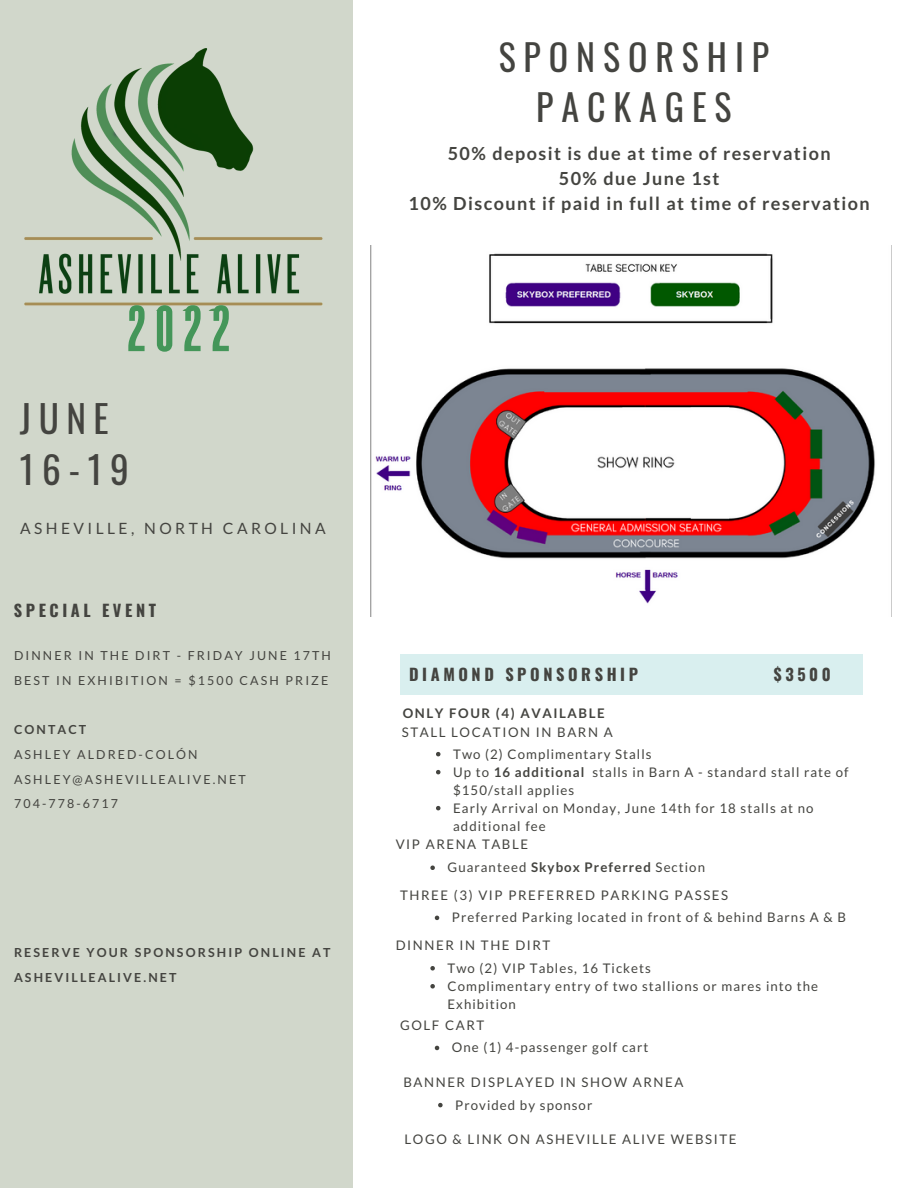
<style>
.page{position:relative;width:918px;height:1188px;background:#fff}
.page>*{position:absolute;margin:0;border:0;box-sizing:border-box;transform-origin:0 0}
.t1{font:700 56.7px "Poster Sans";color:#449659}
.t2{font:37.35px "Oswald";letter-spacing:.2em;color:#444440}
.t3{font:36px/49.5px "Oswald";letter-spacing:.22em;color:#444440;text-align:center}
.t4{font:700 18px "Lato";letter-spacing:.08em;color:#444440}
.t5{font:700 16.35px "Oswald";letter-spacing:.22em;color:#444440}
.t6{font:15.6px "Lato";letter-spacing:.22em;color:#444440}
.t7{font:13.2px/18px "Lato";letter-spacing:.08em;color:#444440}
.t8{font:13.2px "Lato";letter-spacing:.12em;color:#444440}
.t9{font:700 13.2px "Lato";letter-spacing:.12em;color:#444440}
.t10{font:12.45px "Lato";letter-spacing:.17em;color:#444440}
.t11{font:700 12.45px/24.8px "Lato";letter-spacing:.17em;color:#444440}
.s1{font-weight:700}
</style>
<div class="page">
<div style="left:0;top:0;width:352px;height:1188px;background:#d1d7cb"></div>
<div style="left:400px;top:655px;width:463px;height:39px;background:#d9efef"></div>
<img style="left:24px;top:48px;width:329px;height:262px">
<img style="left:371px;top:246px;width:521px;height:371px">
<svg style="left:430px;top:866px;width:5px;height:4px"></svg>
<svg style="left:436px;top:752px;width:4px;height:4px"></svg>
<svg style="left:436px;top:770px;width:4px;height:4px"></svg>
<svg style="left:436px;top:806px;width:4px;height:4px"></svg>
<svg style="left:435px;top:916px;width:4px;height:4px"></svg>
<svg style="left:430px;top:966px;width:5px;height:5px"></svg>
<svg style="left:430px;top:984px;width:5px;height:5px"></svg>
<svg style="left:435px;top:1046px;width:4px;height:4px"></svg>
<svg style="left:438px;top:1103px;width:5px;height:4px"></svg>
<p class="t1" style="left:127px;top:283px;width:105px">2022</p>
<p class="t2" style="left:20px;top:389px;width:90px">JUNE</p>
<p class="t2" style="left:20px;top:441px;width:110px">16-19</p>
<p class="t6" style="left:20px;top:518px;width:307px">ASHEVILLE, NORTH CAROLINA</p>
<p class="t5" style="left:14px;top:598px;width:144px">SPECIAL EVENT</p>
<p class="t10" style="left:14px;top:648px;width:319px">DINNER IN THE DIRT - FRIDAY JUNE 17TH</p>
<p class="t10" style="left:14px;top:672px;width:316px">BEST IN EXHIBITION = $1500 CASH PRIZE</p>
<p class="t11" style="left:14px;top:717px;width:74px">CONTACT</p>
<p class="t10" style="left:14px;top:747px;width:185px">ASHLEY ALDRED-COLÓN</p>
<p class="t10" style="left:14px;top:771px;width:233px">ASHLEY@ASHEVILLEALIVE.NET</p>
<p class="t10" style="left:14px;top:796px;width:106px">704-778-6717</p>
<p class="t11" style="left:14px;top:940px;width:318px">RESERVE YOUR SPONSORSHIP ONLINE AT<br>ASHEVILLEALIVE.NET</p>
<p class="t3" style="left:499px;top:31px;width:272px">SPONSORSHIP<br>PACKAGES</p>
<p class="t4" style="left:448px;top:143px;width:384px">50% deposit is due at time of reservation</p>
<p class="t4" style="left:559px;top:167px;width:162px">50% due June 1st</p>
<p class="t4" style="left:409px;top:192px;width:463px">10% Discount if paid in full at time of reservation</p>
<p class="t5" style="left:409px;top:662px;width:230px">DIAMOND SPONSORSHIP</p>
<p class="t5" style="left:774px;top:662px;width:58px">$3500</p>
<p class="t9" style="left:403px;top:705px;width:204px">ONLY FOUR (4) AVAILABLE</p>
<p class="t8" style="left:402px;top:724px;width:212px">STALL LOCATION IN BARN A</p>
<p class="t7" style="left:453px;top:745px;width:200px">Two (2) Complimentary Stalls</p>
<p class="t7" style="left:453px;top:763px;width:397px">Up to <span class="s1">16 additional</span> stalls in Barn A - standard stall rate of $150/stall applies</p>
<p class="t7" style="left:453px;top:799px;width:362px">Early Arrival on Monday, June 14th for 18 stalls at no additional fee</p>
<p class="t8" style="left:396px;top:836px;width:134px">VIP ARENA TABLE</p>
<p class="t7" style="left:448px;top:858px;width:259px">Guaranteed <span class="s1">Skybox Preferred</span> Section</p>
<p class="t8" style="left:400px;top:886px;width:330px">THREE (3) VIP PREFERRED PARKING PASSES</p>
<p class="t7" style="left:452px;top:908px;width:395px">Preferred Parking located in front of &amp; behind Barns A &amp; B</p>
<p class="t8" style="left:396px;top:937px;width:156px">DINNER IN THE DIRT</p>
<p class="t7" style="left:448px;top:959px;width:205px">Two (2) VIP Tables, 16 Tickets</p>
<p class="t7" style="left:448px;top:977px;width:372px">Complimentary entry of two stallions or mares into the<br>Exhibition</p>
<p class="t8" style="left:400px;top:1017px;width:86px">GOLF CART</p>
<p class="t7" style="left:452px;top:1038px;width:198px">One (1) 4-passenger golf cart</p>
<p class="t8" style="left:403px;top:1074px;width:282px">BANNER DISPLAYED IN SHOW ARNEA</p>
<p class="t7" style="left:455px;top:1096px;width:139px">Provided by sponsor</p>
<p class="t8" style="left:405px;top:1131px;width:334px">LOGO &amp; LINK ON ASHEVILLE ALIVE WEBSITE</p>
</div>
